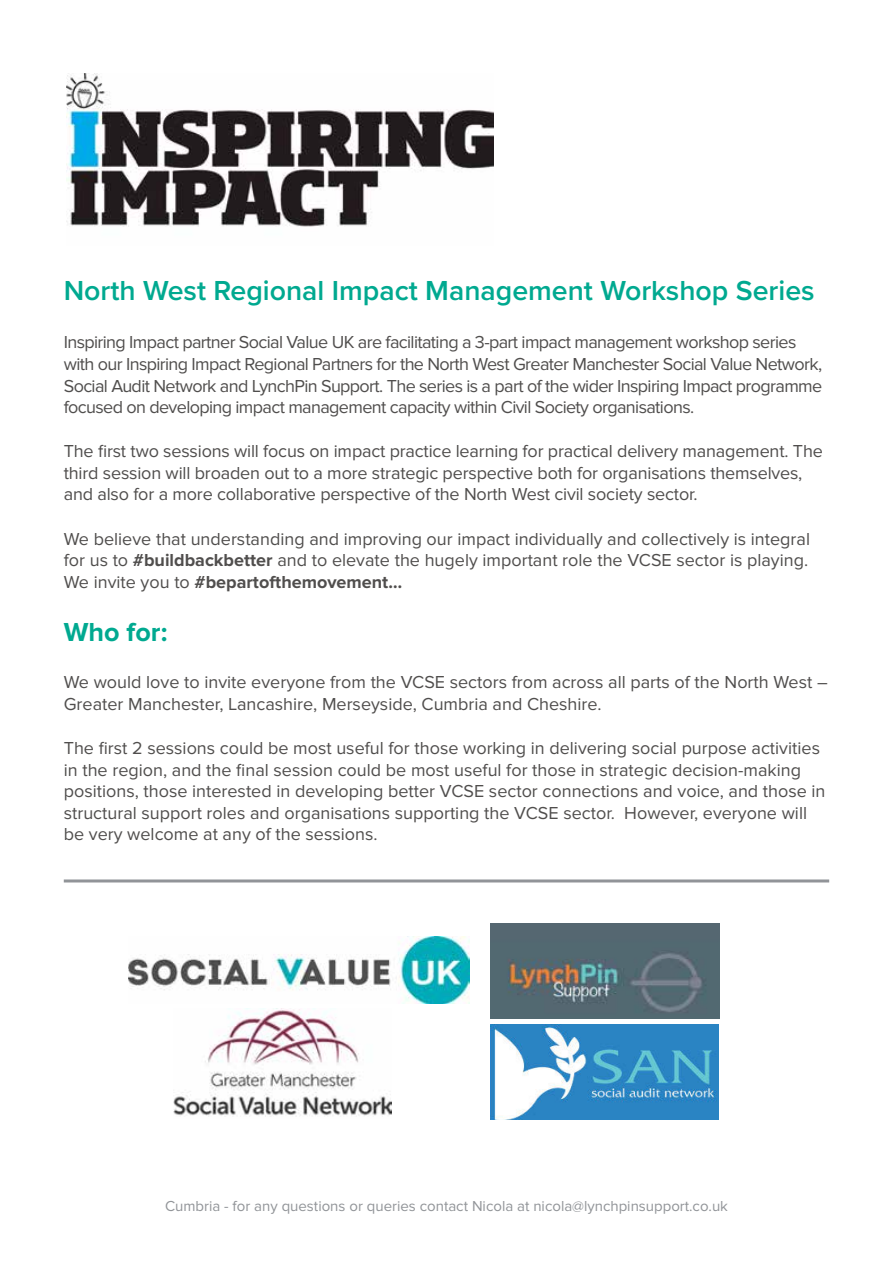
<style>
.page{position:relative;width:893px;height:1263px;background:#fff}
.page>*{position:absolute;margin:0;border:0;box-sizing:border-box;transform-origin:0 0}
.t1{font:600 28.5px "Proxima Nova";color:#00a990}
.t2{font:700 27px "Proxima Nova";color:#00a990}
.t3{font:18px/21.6px "Proxima Nova";letter-spacing:-.01em;color:#504e4d}
.t4{font:18px/21.6px "Proxima Nova";letter-spacing:-.035em;color:#504e4d}
.t5{font:15px "Proxima Nova";color:#919498}
.s1{font-weight:700}
</style>
<div class="page">
<img style="left:66px;top:74px;width:427px;height:153px">
<img style="left:128px;top:936px;width:341px;height:68px">
<img style="left:490px;top:923px;width:229px;height:96px">
<img style="left:490px;top:1024px;width:229px;height:96px">
<img style="left:174px;top:1008px;width:217px;height:109px">
<hr style="left:64px;top:879px;width:765px;height:3px;background:#919498">
<p class="t1" style="left:64px;top:281px;width:752px">North West Regional Impact Management Workshop Series</p>
<p class="t4" style="left:64px;top:333px;width:760px">Inspiring Impact partner Social Value UK are facilitating a 3-part impact management workshop series with our Inspiring Impact Regional Partners for the North West Greater Manchester Social Value Network, Social Audit Network and LynchPin Support. The series is a part of the wider Inspiring Impact programme focused on developing impact management capacity within Civil Society organisations.</p>
<p class="t3" style="left:64px;top:442px;width:761px">The first two sessions will focus on impact practice learning for practical delivery management. The third session will broaden out to a more strategic perspective both for organisations themselves, and also for a more collaborative perspective of the North West civil society sector.</p>
<p class="t3" style="left:64px;top:529px;width:748px;text-align:justify">We believe that understanding and improving our impact individually and collectively is integral for us to <span class="s1">#buildbackbetter</span> and to elevate the hugely important role the VCSE sector is playing.<br>We invite you to <span class="s1">#bepartofthemovement…</span></p>
<p class="t2" style="left:64px;top:621px;width:105px">Who for:</p>
<p class="t3" style="left:64px;top:673px;width:765px">We would love to invite everyone from the VCSE sectors from across all parts of the North West –<br>Greater Manchester, Lancashire, Merseyside, Cumbria and Cheshire.</p>
<p class="t3" style="left:64px;top:739px;width:763px">The first 2 sessions could be most useful for those working in delivering social purpose activities in the region, and the final session could be most useful for those in strategic decision-making positions, those interested in developing better VCSE sector connections and voice, and those in structural support roles and organisations supporting the VCSE sector. However, everyone will be very welcome at any of the sessions.</p>
<p class="t5" style="left:165px;top:1201px;width:564px">Cumbria - for any questions or queries contact Nicola at nicola@lynchpinsupport.co.uk</p>
</div>
